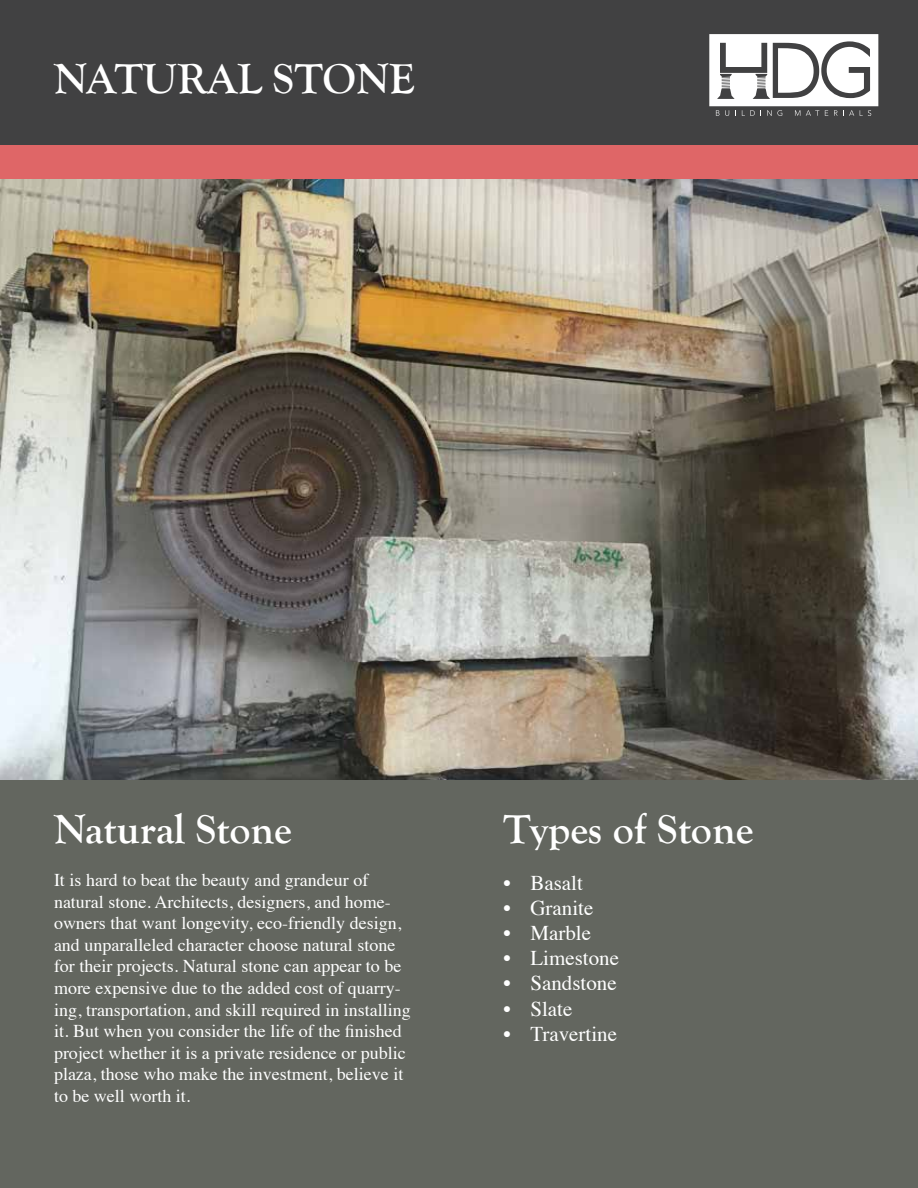
<style>
.page{position:relative;width:918px;height:1188px;background:#fff}
.page>*{position:absolute;margin:0;border:0;box-sizing:border-box;transform-origin:0 0}
.t1{font:700 43.5px "Goudy Old Style T";color:#fff}
.t2{font:700 42px "Goudy Old Style T";color:#fff}
.t3{font:21px "Times";color:#fff}
.t4{font:18px/21.6px "Times";color:#fff}
</style>
<div class="page">
<div style="left:0;top:0;width:918px;height:153px;background:#414142"></div>
<div style="left:0;top:145px;width:918px;height:35px;background:#df6667"></div>
<svg style="left:709px;top:34px;width:169px;height:82px"></svg>
<div style="left:0;top:780px;width:918px;height:408px;background:#63665f"></div>
<img style="left:0;top:180px;width:918px;height:600px">
<h1 class="t1" style="left:54px;top:52px;width:362px">NATURAL STONE</h1>
<h2 class="t2" style="left:54px;top:813px;width:240px">Natural Stone</h2>
<p class="t4" style="left:54px;top:871px;width:358px">It is hard to beat the beauty and grandeur of natural stone. Architects, designers, and home&shy;owners that want longevity, eco-friendly design, and unparalleled character choose natural stone for their projects. Natural stone can appear to be more expensive due to the added cost of quarry&shy;ing, transportation, and skill required in installing it. But when you consider the life of the finished project whether it is a private residence or public plaza, those who make the investment, believe it to be well worth it.</p>
<h2 class="t2" style="left:503px;top:813px;width:252px">Types of Stone</h2>
<p class="t3" style="left:503px;top:875px;width:81px">• Basalt</p>
<p class="t3" style="left:503px;top:900px;width:91px">• Granite</p>
<p class="t3" style="left:503px;top:926px;width:89px">• Marble</p>
<p class="t3" style="left:503px;top:951px;width:117px">• Limestone</p>
<p class="t3" style="left:503px;top:976px;width:115px">• Sandstone</p>
<p class="t3" style="left:503px;top:1001px;width:71px">• Slate</p>
<p class="t3" style="left:503px;top:1026px;width:115px">• Travertine</p>
</div>
